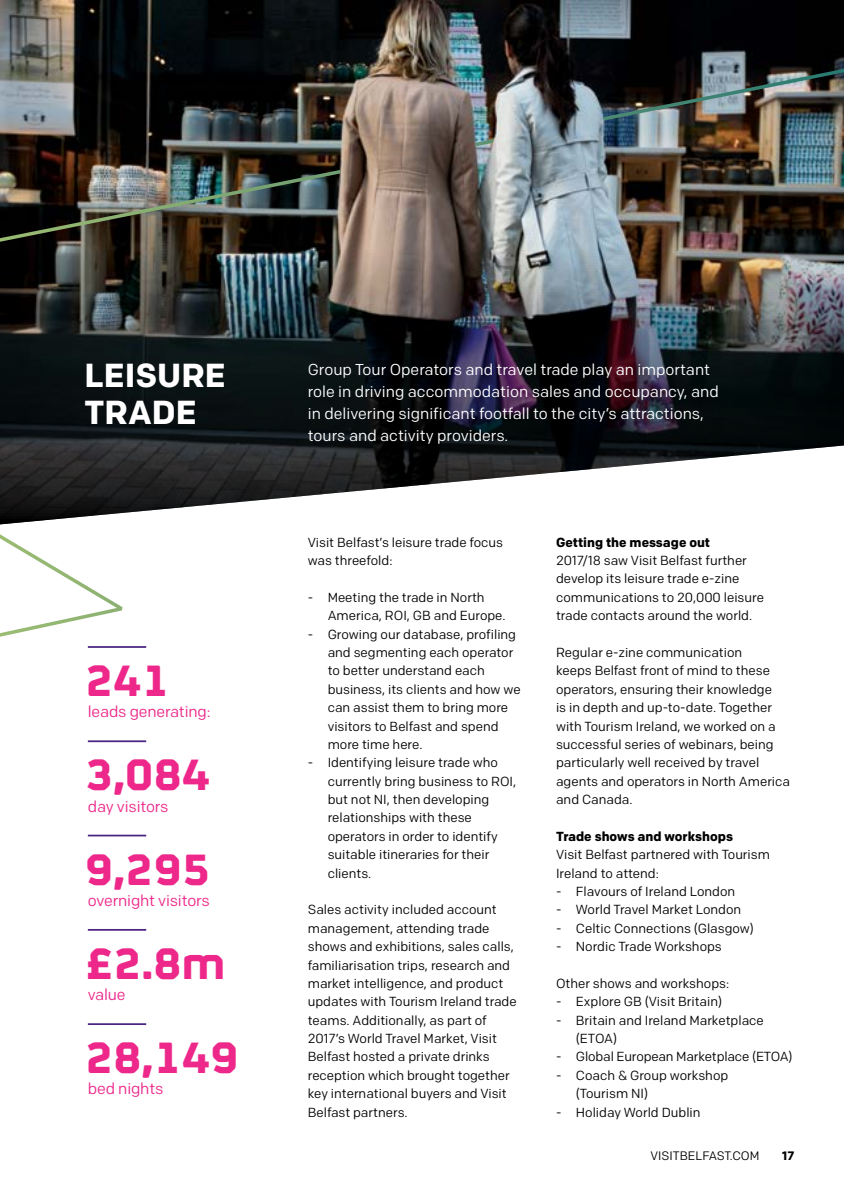
<style>
.page{position:relative;width:844px;height:1191px;background:#fff}
.page>*{position:absolute;margin:0;border:0;box-sizing:border-box;transform-origin:0 0}
.t1{font:700 49px/94.3px "FS Sinclair";letter-spacing:-.02em;color:#ed288a}
.t2{font:700 33.25px/36.8px "Colfax";color:#fff}
.t3{font:15.75px/21.9px "Colfax";color:#fff}
.t4{font:15.75px "Colfax";letter-spacing:-.01em;color:#ed288a}
.t5{font:13.12px/18.4px "Colfax";color:#000}
.t6{font:700 13.12px "Colfax";color:#000}
.t7{font:12.25px "Colfax";color:#000}
.t8{font:700 12.25px "Colfax";color:#000}
</style>
<div class="page">
<img style="left:0;top:0;width:843px;height:48px">
<img style="left:0;top:48px;width:843px;height:789px">
<hr style="left:88px;top:646px;width:58px;height:2px;background:#4a2480">
<hr style="left:88px;top:740px;width:58px;height:2px;background:#4a2480">
<hr style="left:88px;top:834px;width:58px;height:2px;background:#4a2480">
<hr style="left:88px;top:929px;width:58px;height:1px;background:#4a2480">
<hr style="left:88px;top:1023px;width:58px;height:2px;background:#4a2480">
<img style="left:340px;top:116px;width:264px;height:59px">
<h2 class="t2" style="left:84px;top:357px;width:143px">LEISURE<br>TRADE</h2>
<h1 class="t1" style="left:84px;top:626px;width:156px">241<br>3,084<br>9,295 £2.8m<br>28,149</h1>
<p class="t4" style="left:88px;top:702px;width:124px">leads generating:</p>
<p class="t4" style="left:88px;top:796px;width:82px">day visitors</p>
<p class="t4" style="left:88px;top:890px;width:123px">overnight visitors</p>
<p class="t4" style="left:88px;top:985px;width:39px">value</p>
<p class="t4" style="left:88px;top:1079px;width:77px">bed nights</p>
<p class="t3" style="left:308px;top:358px;width:412px">Group Tour Operators and travel trade play an important role in driving accommodation sales and occupancy, and in delivering significant footfall to the city’s attractions, tours and activity providers.</p>
<p class="t5" style="left:308px;top:533px;width:197px">Visit Belfast’s leisure trade focus was threefold:</p>
<p class="t5" style="left:327px;top:588px;width:179px;text-indent:-20px">- Meeting the trade in North<br>America, ROI, GB and Europe.</p>
<p class="t5" style="left:327px;top:625px;width:194px;text-indent:-20px">- Growing our database, profiling and segmenting each operator to better understand each business, its clients and how we can assist them to bring more visitors to Belfast and spend more time here.</p>
<p class="t5" style="left:327px;top:753px;width:190px;text-indent:-20px">- Identifying leisure trade who currently bring business to ROI, but not NI, then developing relationships with these operators in order to identify suitable itineraries for their clients.</p>
<p class="t5" style="left:308px;top:900px;width:210px">Sales activity included account management, attending trade shows and exhibitions, sales calls, familiarisation trips, research and market intelligence, and product updates with Tourism Ireland trade teams. Additionally, as part of<br>2017’s World Travel Market, Visit<br>Belfast hosted a private drinks reception which brought together key international buyers and Visit<br>Belfast partners.</p>
<p class="t6" style="left:556px;top:534px;width:156px">Getting the message out</p>
<p class="t5" style="left:556px;top:551px;width:209px">2017/18 saw Visit Belfast further develop its leisure trade e-zine communications to 20,000 leisure trade contacts around the world.</p>
<p class="t5" style="left:556px;top:643px;width:235px">Regular e-zine communication<br>keeps Belfast front of mind to these operators, ensuring their knowledge<br>is in depth and up-to-date. Together with Tourism Ireland, we worked on a successful series of webinars, being particularly well received by travel agents and operators in North America and Canada.</p>
<p class="t6" style="left:556px;top:828px;width:178px">Trade shows and workshops</p>
<p class="t5" style="left:556px;top:845px;width:215px">Visit Belfast partnered with Tourism<br>Ireland to attend:</p>
<p class="t5" style="left:556px;top:882px;width:181px">- Flavours of Ireland London</p>
<p class="t5" style="left:556px;top:900px;width:187px">- World Travel Market London</p>
<p class="t5" style="left:556px;top:919px;width:199px">- Celtic Connections (Glasgow)</p>
<p class="t5" style="left:556px;top:937px;width:167px">- Nordic Trade Workshops</p>
<p class="t5" style="left:556px;top:974px;width:174px">Other shows and workshops:</p>
<p class="t5" style="left:556px;top:992px;width:167px">- Explore GB (Visit Britain)</p>
<p class="t5" style="left:575px;top:1010px;width:189px;text-indent:-20px">- Britain and Ireland Marketplace (ETOA)</p>
<p class="t5" style="left:556px;top:1047px;width:238px">- Global European Marketplace (ETOA)</p>
<p class="t5" style="left:575px;top:1066px;width:154px;text-indent:-20px">- Coach &amp; Group workshop (Tourism NI)</p>
<p class="t5" style="left:556px;top:1102px;width:146px">- Holiday World Dublin</p>
<p class="t7" style="left:650px;top:1148px;width:110px">VISITBELFAST.COM</p>
<p class="t8" style="left:782px;top:1148px;width:14px">17</p>
</div>
